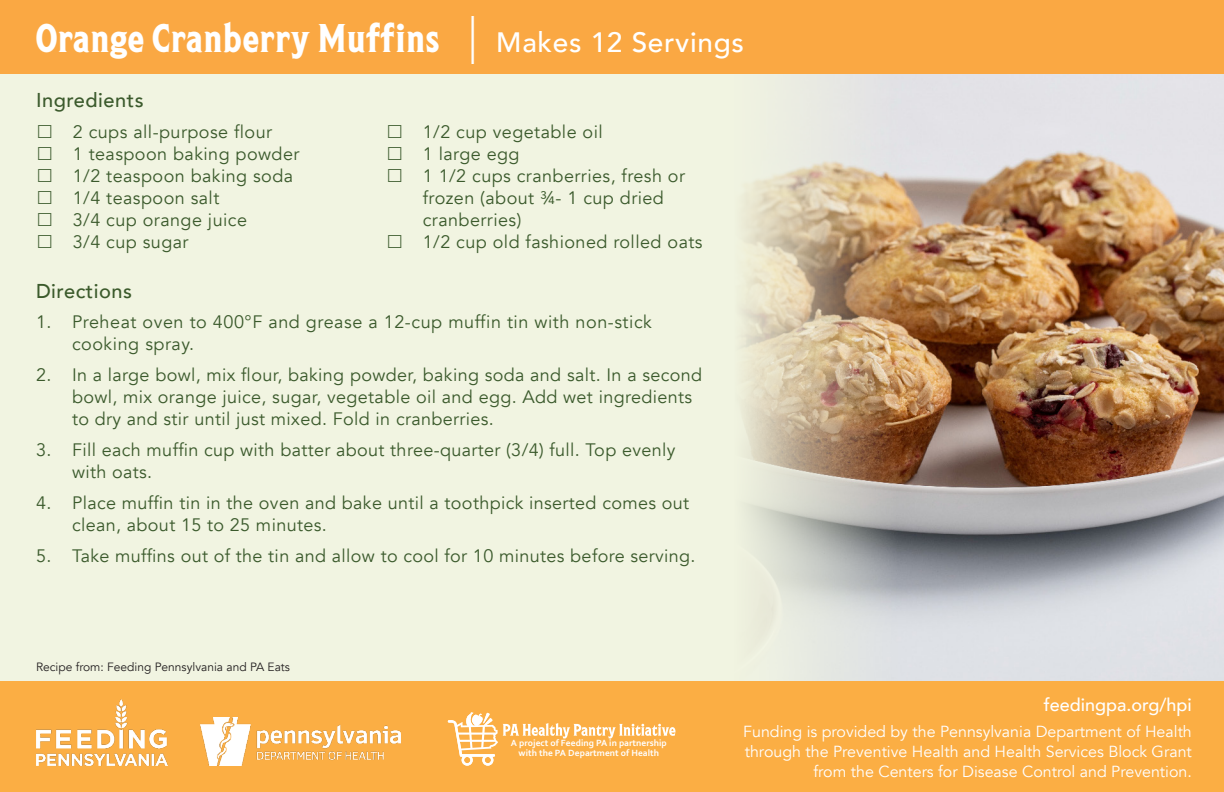
<style>
.page{position:relative;width:1224px;height:792px;background:#fff}
.page>*{position:absolute;margin:0;border:0;box-sizing:border-box;transform-origin:0 0}
.t1{font:condensed 40px "Shackleton";letter-spacing:.025em;color:#fff}
.t2{font:500 20px "Avenir";letter-spacing:.025em;color:#3b5a2c}
.t3{font:500 20px "Avenir";letter-spacing:.025em;color:#3b5a2b}
.t4{font:18px/22px "Avenir";letter-spacing:.02em;color:#3b5a2c}
.t5{font:500 18px "Avenir";color:#fff}
.t6{font:16px/20px "Avenir";color:#fff;text-align:right}
.t7{font:12px "Avenir";color:#231f20}
.t8{font:700 9.4px/9.6px "Corbel";letter-spacing:.005em;color:#fff;text-align:center}
.s1{font-family:"Avenir";font-weight:300;font-stretch:normal;font-size:48px}
.s2{font-family:"Avenir";font-weight:500;font-stretch:normal;font-size:28px}
</style>
<div class="page">
<img style="left:897px;top:73px;width:327px;height:608px">
<div style="left:0;top:0;width:733px;height:792px;background:#f1f4e1"></div>
<img style="left:733px;top:73px;width:164px;height:608px">
<div style="left:0;top:0;width:1224px;height:73px;background:#faa843"></div>
<div style="left:0;top:681px;width:1224px;height:111px;background:#fbae44"></div>
<img style="left:36px;top:699px;width:132px;height:67px">
<img style="left:200px;top:717px;width:201px;height:49px">
<svg style="left:448px;top:712px;width:227px;height:54px"></svg>
<p class="t1" style="left:36px;top:9px;width:709px">Orange Cranberry Muffins <span class="s1">|</span> <span class="s2">Makes 12 Servings</span></p>
<p class="t2" style="left:36px;top:82px;width:109px">Ingredients</p>
<p class="t4" style="left:73px;top:121px;width:201px">2 cups all-purpose flour</p>
<p class="t4" style="left:73px;top:143px;width:228px">1 teaspoon baking powder</p>
<p class="t4" style="left:73px;top:165px;width:222px">1/2 teaspoon baking soda</p>
<p class="t4" style="left:73px;top:187px;width:148px">1/4 teaspoon salt</p>
<p class="t4" style="left:73px;top:209px;width:176px">3/4 cup orange juice</p>
<p class="t4" style="left:73px;top:231px;width:117px">3/4 cup sugar</p>
<p class="t4" style="left:423px;top:121px;width:182px">1/2 cup vegetable oil</p>
<p class="t4" style="left:423px;top:143px;width:98px">1 large egg</p>
<p class="t4" style="left:423px;top:165px;width:264px">1 1/2 cups cranberries, fresh or frozen (about ¾- 1 cup dried cranberries)</p>
<p class="t4" style="left:423px;top:231px;width:281px">1/2 cup old fashioned rolled oats</p>
<p class="t3" style="left:36px;top:274px;width:98px">Directions</p>
<p class="t4" style="left:72px;top:312px;width:581px;text-indent:-36px">1. Preheat oven to 400°F and grease a 12-cup muffin tin with non-stick cooking spray.</p>
<p class="t4" style="left:72px;top:365px;width:632px;text-indent:-36px">2. In a large bowl, mix flour, baking powder, baking soda and salt. In a second bowl, mix orange juice, sugar, vegetable oil and egg. Add wet ingredients to dry and stir until just mixed. Fold in cranberries.</p>
<p class="t4" style="left:72px;top:440px;width:605px;text-indent:-36px">3. Fill each muffin cup with batter about three-quarter (3/4) full. Top evenly with oats.</p>
<p class="t4" style="left:72px;top:493px;width:619px;text-indent:-36px">4. Place muffin tin in the oven and bake until a toothpick inserted comes out clean, about 15 to 25 minutes.</p>
<p class="t4" style="left:36px;top:546px;width:661px">5. Take muffins out of the tin and allow to cool for 10 minutes before serving.</p>
<p class="t7" style="left:36px;top:659px;width:256px">Recipe from: Feeding Pennsylvania and PA Eats</p>
<p class="t8" style="left:511px;top:738px;width:157px">A project of Feeding PA in partnership with the PA Department of Health</p>
<p class="t5" style="left:1044px;top:689px;width:150px">feedingpa.org/hpi</p>
<p class="t6" style="left:743px;top:722px;width:450px">Funding is provided by the Pennsylvania Department of Health through the Preventive Health and Health Services Block Grant from the Centers for Disease Control and Prevention.</p>
</div>
